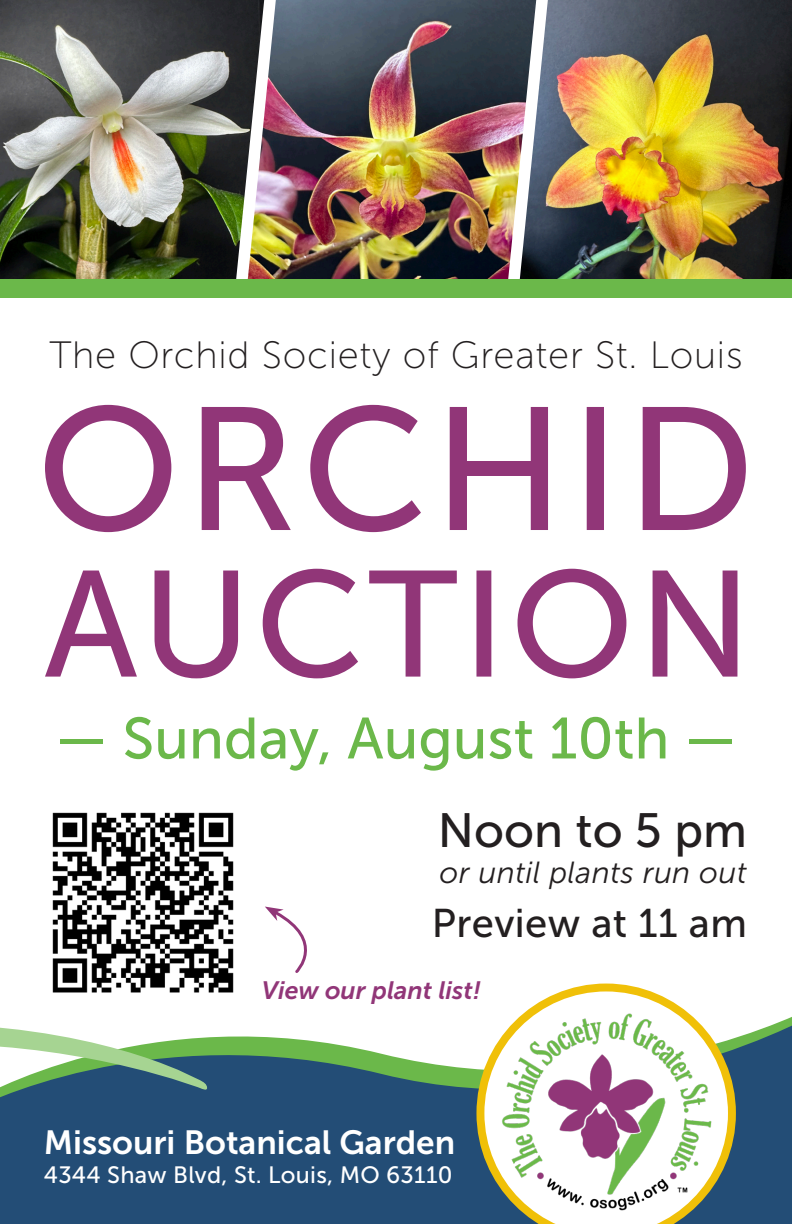
<style>
.page{position:relative;width:792px;height:1224px;background:#fff}
.page>*{position:absolute;margin:0;border:0;box-sizing:border-box;transform-origin:0 0}
.t1{font:58px "Museo Sans 500";color:#6bb84a}
.t2{font:48px "Museo Sans 500";color:#231f20}
.t3{font:40px "Museo Sans 500";letter-spacing:.01em;color:#231f20}
.t4{font:38px "Museo Sans 100";letter-spacing:.02em;color:#231f20}
.t5{font:33.4px "Museo Sans 700";color:#fff}
.t6{font:italic 30.4px "Museo Sans 300";letter-spacing:.01em;color:#231f20}
.t7{font:italic 25px "Museo Sans 700";color:#913678}
.t8{font:23.6px "Museo Sans 500";letter-spacing:.01em;color:#fff}
</style>
<div class="page">
<svg style="left:0;top:1017px;width:792px;height:207px;background:#3f6782"></svg>
<svg style="left:0;top:1024px;width:207px;height:67px"></svg>
<svg style="left:476px;top:984px;width:260px;height:240px"></svg>
<img style="left:52px;top:812px;width:182px;height:181px">
<img style="left:0;top:0;width:228px;height:279px">
<img style="left:295px;top:0;width:205px;height:279px">
<img style="left:567px;top:0;width:225px;height:279px">
<img style="left:228px;top:0;width:67px;height:298px">
<img style="left:500px;top:0;width:67px;height:298px">
<div style="left:0;top:279px;width:792px;height:18px;background:#6bb84a"></div>
<svg style="left:45px;top:405px;width:701px;height:127px"></svg>
<svg style="left:45px;top:569px;width:692px;height:109px"></svg>
<svg style="left:265px;top:907px;width:42px;height:66px"></svg>
<p class="t4" style="left:49px;top:335px;width:695px">The Orchid Society of Greater St. Louis</p>
<p class="t1" style="left:55px;top:707px;width:683px">— Sunday, August 10th —</p>
<p class="t2" style="left:438px;top:804px;width:311px">Noon to 5 pm</p>
<p class="t6" style="left:439px;top:856px;width:309px">or until plants run out</p>
<p class="t3" style="left:432px;top:902px;width:317px">Preview at 11 am</p>
<p class="t7" style="left:262px;top:977px;width:221px">View our plant list!</p>
<p class="t5" style="left:44px;top:1124px;width:413px">Missouri Botanical Garden</p>
<p class="t8" style="left:44px;top:1162px;width:410px">4344 Shaw Blvd, St. Louis, MO 63110</p>
</div>
